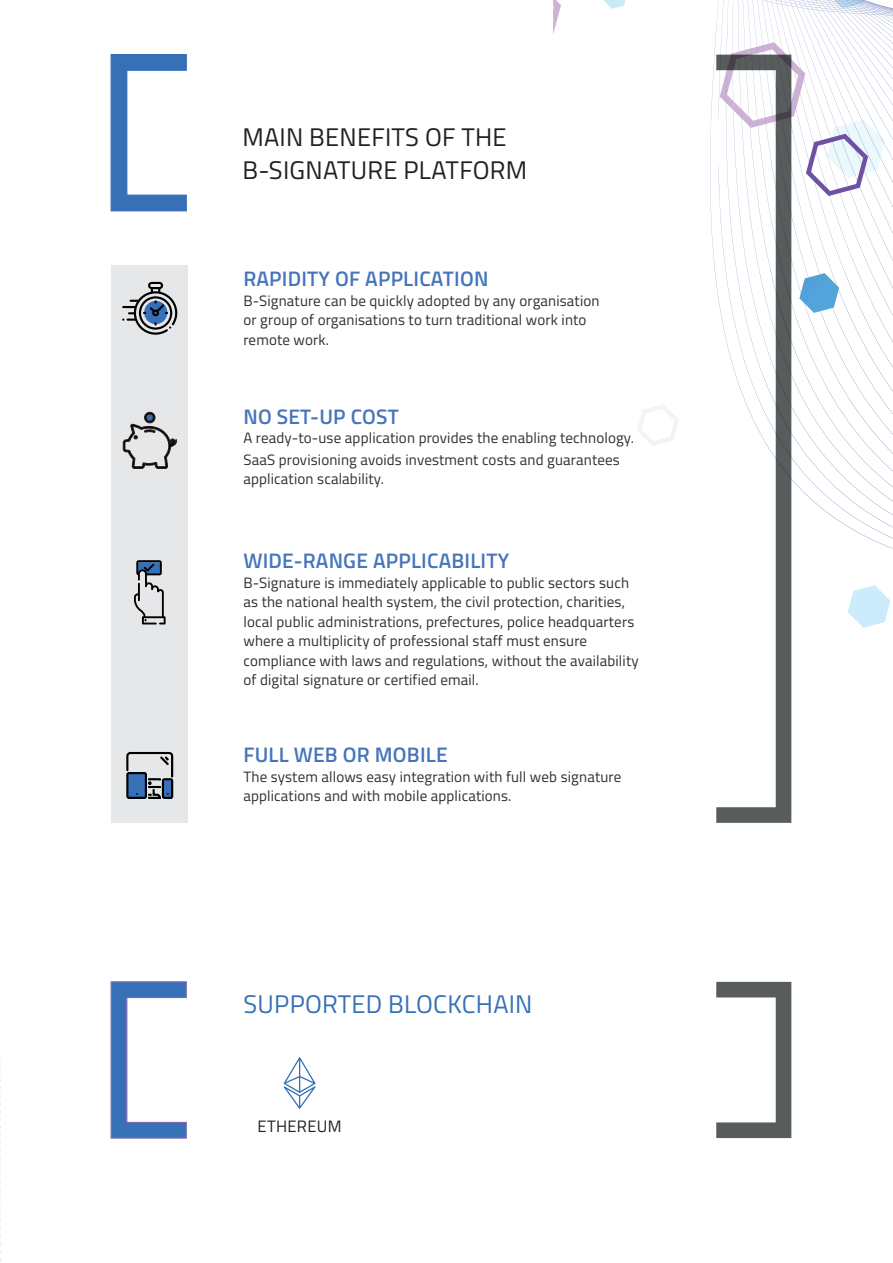
<style>
.page{position:relative;width:893px;height:1263px;background:#fff}
.page>*{position:absolute;margin:0;border:0;box-sizing:border-box;transform-origin:0 0}
.t1{font:25.5px/33px "Titillium Web";letter-spacing:.01em;color:#231f20}
.t2{font:25.5px "Titillium Web";letter-spacing:.01em;color:#3670b7}
.t3{font:600 21px "Titillium Web";letter-spacing:.01em;color:#4675bb}
.t4{font:16.5px "Titillium Web";letter-spacing:.02em;color:#231f20}
.t5{font:15px/19.5px "Titillium Web";letter-spacing:.01em;color:#312f30}
</style>
<div class="page">
<img style="left:0;top:1057px;width:2px;height:204px">
<svg style="left:710px;top:0;width:183px;height:549px"></svg>
<svg style="left:848px;top:585px;width:42px;height:43px"></svg>
<svg style="left:603px;top:0;width:22px;height:9px"></svg>
<svg style="left:553px;top:0;width:8px;height:34px"></svg>
<svg style="left:720px;top:0;width:173px;height:368px"></svg>
<div style="left:112px;top:266px;width:76px;height:557px;background:#e6e7e9"></div>
<svg style="left:110px;top:54px;width:77px;height:158px"></svg>
<svg style="left:716px;top:55px;width:75px;height:768px"></svg>
<svg style="left:284px;top:1057px;width:32px;height:52px"></svg>
<svg style="left:110px;top:981px;width:77px;height:158px"></svg>
<svg style="left:716px;top:982px;width:75px;height:156px"></svg>
<svg style="left:122px;top:282px;width:56px;height:53px"></svg>
<svg style="left:123px;top:412px;width:54px;height:57px"></svg>
<svg style="left:134px;top:560px;width:32px;height:64px"></svg>
<svg style="left:126px;top:751px;width:48px;height:48px"></svg>
<h1 class="t1" style="left:242px;top:119px;width:286px">MAIN BENEFITS OF THE<br>B-SIGNATURE PLATFORM</h1>
<h2 class="t3" style="left:243px;top:263px;width:246px">RAPIDITY OF APPLICATION</h2>
<p class="t5" style="left:243px;top:290px;width:358px">B-Signature can be quickly adopted by any organisation or group of organisations to turn traditional work into remote work.</p>
<h2 class="t3" style="left:243px;top:400px;width:157px">NO SET-UP COST</h2>
<p class="t5" style="left:243px;top:426px;width:392px;line-height:21.6px">A ready-to-use application provides the enabling technology.<br>SaaS provisioning avoids investment costs and guarantees</p>
<p class="t5" style="left:243px;top:468px;width:142px">application scalability.</p>
<h2 class="t3" style="left:243px;top:545px;width:267px">WIDE-RANGE APPLICABILITY</h2>
<p class="t5" style="left:243px;top:572px;width:397px">B-Signature is immediately applicable to public sectors such as the national health system, the civil protection, charities, local public administrations, prefectures, police headquarters where a multiplicity of professional staff must ensure compliance with laws and regulations, without the availability of digital signature or certified email.</p>
<h2 class="t3" style="left:243px;top:739px;width:206px">FULL WEB OR MOBILE</h2>
<p class="t5" style="left:243px;top:766px;width:379px">The system allows easy integration with full web signature applications and with mobile applications.</p>
<h1 class="t2" style="left:244px;top:985px;width:290px">SUPPORTED BLOCKCHAIN</h1>
<p class="t4" style="left:258px;top:1114px;width:86px">ETHEREUM</p>
</div>
